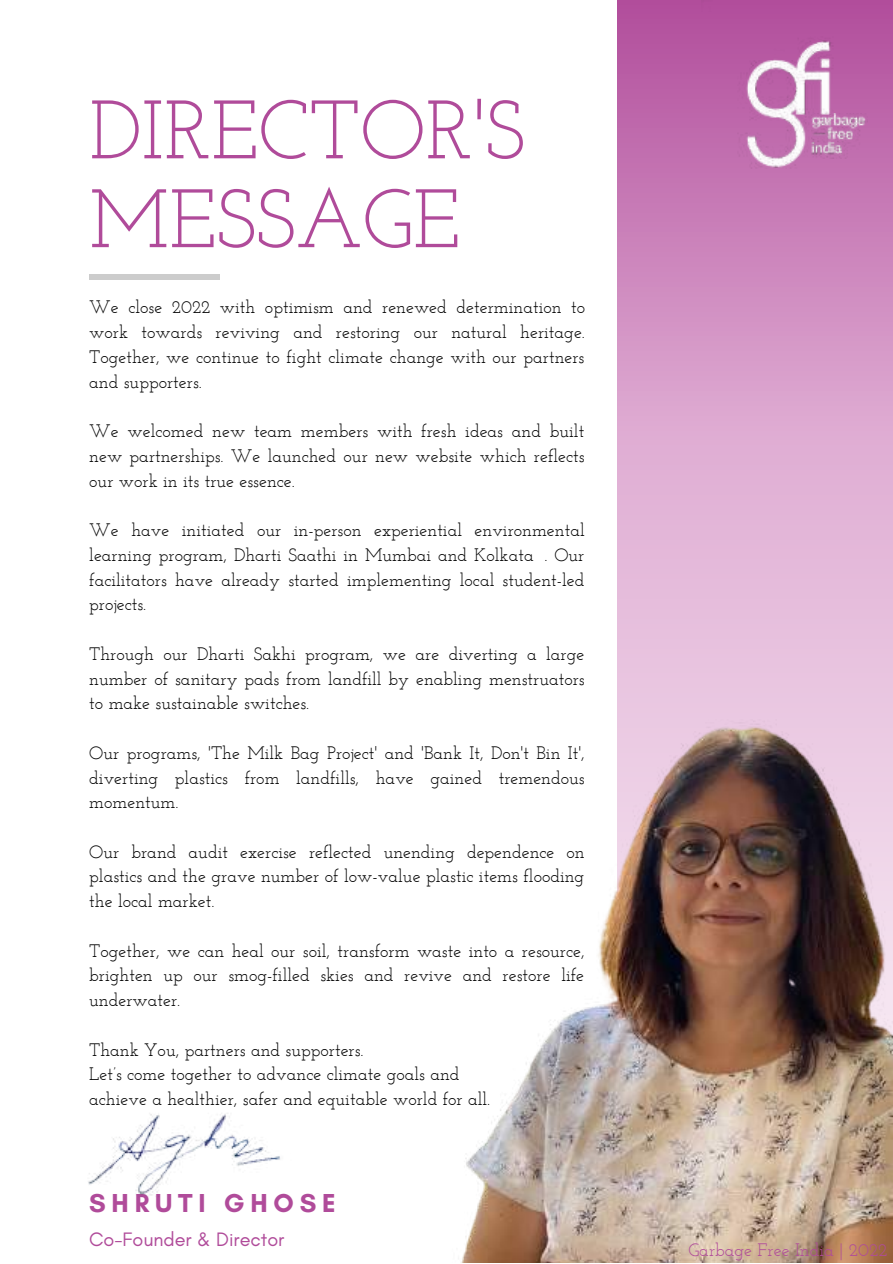
<style>
.page{position:relative;width:893px;height:1264px;background:#fff}
.page>*{position:absolute;margin:0;border:0;box-sizing:border-box;transform-origin:0 0}
.t1{font:82.65px/88.8px "Josefin Slab";color:#b04b9a}
.t2{font:700 26.4px "Glacial Indifference";letter-spacing:.22em;color:#b04b9a}
.t3{font:19.8px "Glacial Indifference";color:#b04b9a}
.t4{font:18px/24.8px "Josefin Slab";color:#000;text-align:justify}
.t5{font:18px "Josefin Slab";color:#b04b9a}
</style>
<div class="page">
<div style="left:89px;top:274px;width:130px;height:5px;background:#ccc"></div>
<svg style="left:617px;top:0;width:275px;height:692px;background:#d89fca"></svg>
<img style="left:88px;top:1113px;width:192px;height:84px">
<img style="left:461px;top:692px;width:431px;height:570px">
<img style="left:701px;top:0;width:191px;height:197px">
<img style="left:811px;top:114px;width:56px;height:45px">
<h1 class="t1" style="left:89px;top:93px;width:437px">DIRECTOR'S<br>MESSAGE</h1>
<p class="t4" style="left:89px;top:296px;width:497px">We close 2022 with optimism and renewed determination to work towards reviving and restoring our natural heritage.<br>Together, we continue to fight climate change with our partners and supporters.</p>
<p class="t4" style="left:89px;top:420px;width:497px">We welcomed new team members with fresh ideas and built new partnerships. We launched our new website which reflects our work in its true essence.</p>
<p class="t4" style="left:89px;top:519px;width:497px">We have initiated our in-person experiential environmental learning program, Dharti Saathi in Mumbai and Kolkata . Our facilitators have already started implementing local student-led projects.</p>
<p class="t4" style="left:89px;top:643px;width:497px">Through our Dharti Sakhi program, we are diverting a large number of sanitary pads from landfill by enabling menstruators to make sustainable switches.</p>
<p class="t4" style="left:89px;top:742px;width:497px">Our programs, 'The Milk Bag Project' and 'Bank It, Don't Bin It', diverting plastics from landfills, have gained tremendous momentum.</p>
<p class="t4" style="left:89px;top:840px;width:497px">Our brand audit exercise reflected unending dependence on plastics and the grave number of low-value plastic items flooding the local market.</p>
<p class="t4" style="left:89px;top:939px;width:497px">Together, we can heal our soil, transform waste into a resource, brighten up our smog-filled skies and revive and restore life underwater.</p>
<p class="t4" style="left:89px;top:1038px;width:402px;text-align:left">Thank You, partners and supporters.<br>Let’s come together to advance climate goals and achieve a healthier, safer and equitable world for all.</p>
<h2 class="t2" style="left:89px;top:1186px;width:248px">SHRUTI GHOSE</h2>
<p class="t3" style="left:89px;top:1227px;width:197px">Co-Founder &amp; Director</p>
<p class="t5" style="left:688px;top:1242px;width:200px">Garbage Free India | 2022</p>
</div>
